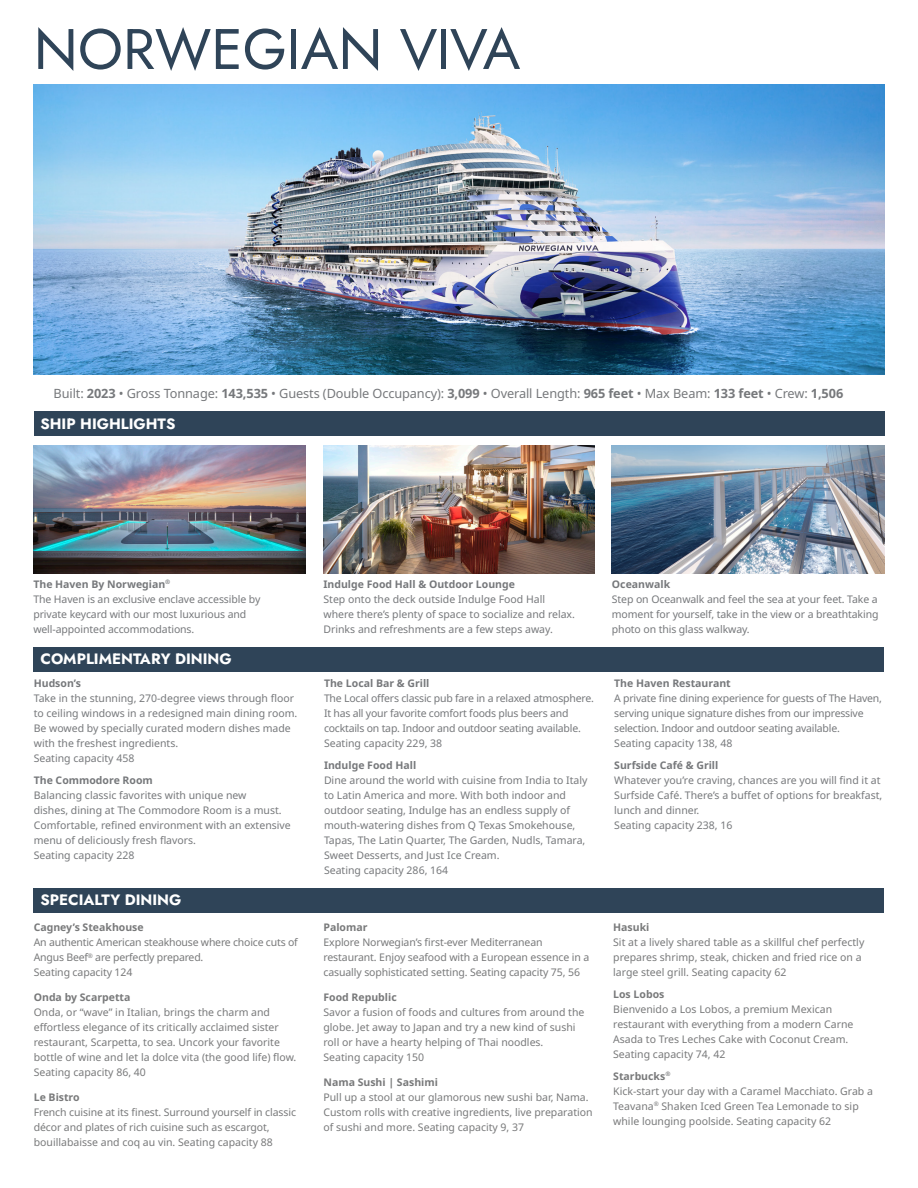
<style>
.page{position:relative;width:918px;height:1188px;background:#fff}
.page>*{position:absolute;margin:0;border:0;box-sizing:border-box;transform-origin:0 0}
.t1{font:57px "Jost";color:#2f4458}
.t2{font:700 15px "Jost";color:#fff}
.t3{font:12.75px "Noto Sans";letter-spacing:-.01em;color:#76787b}
.t4{font:10.5px/15px "Noto Sans";color:#78797a}
.t5{font:10.5px/15px "Noto Sans";color:#76787b}
.t6{font:10.5px/15px "Noto Sans";letter-spacing:-.02em;color:#76787b}
.t7{font:10.5px/15px "Noto Sans";letter-spacing:-.02em;color:#78797a}
.s1{font-weight:700}
</style>
<div class="page">
<img style="left:34px;top:84px;width:851px;height:291px">
<img style="left:33px;top:445px;width:273px;height:128px">
<img style="left:323px;top:445px;width:271px;height:128px">
<img style="left:612px;top:445px;width:273px;height:128px">
<div style="left:34px;top:412px;width:851px;height:24px;background:#2f4458"></div>
<div style="left:34px;top:647px;width:850px;height:24px;background:#2f4458"></div>
<div style="left:34px;top:888px;width:850px;height:24px;background:#2f4458"></div>
<p class="t1" style="left:34px;top:10px;width:488px">NORWEGIAN VIVA</p>
<p class="t3" style="left:54px;top:386px;width:791px">Built: <span class="s1">2023</span> • Gross Tonnage: <span class="s1">143,535</span> • Guests (Double Occupancy): <span class="s1">3,099</span> • Overall Length: <span class="s1">965 feet</span> • Max Beam: <span class="s1">133 feet</span> • Crew: <span class="s1">1,506</span></p>
<p class="t2" style="left:41px;top:414px;width:136px">SHIP HIGHLIGHTS</p>
<p class="t5" style="left:33px;top:576px;width:229px"><span class="s1">The Haven By Norwegian</span><sup>®<br></sup>The Haven is an exclusive enclave accessible by private keycard with our most luxurious and well-appointed accommodations.</p>
<p class="t5" style="left:612px;top:576px;width:268px"><span class="s1">Oceanwalk<br></span>Step on Oceanwalk and feel the sea at your feet. Take a moment for yourself, take in the view or a breathtaking photo on this glass walkway.</p>
<p class="t2" style="left:40px;top:649px;width:193px">COMPLIMENTARY DINING</p>
<p class="t5" style="left:323px;top:576px;width:253px"><span class="s1">Indulge Food Hall &amp; Outdoor Lounge<br></span>Step onto the deck outside Indulge Food Hall where there’s plenty of space to socialize and relax.<br>Drinks and refreshments are a few steps away.</p>
<p class="t5" style="left:34px;top:676px;width:265px"><span class="s1">Hudson’s<br></span>Take in the stunning, 270-degree views through floor to ceiling windows in a redesigned main dining room.<br>Be wowed by specially curated modern dishes made with the freshest ingredients.<br>Seating capacity 458</p>
<p class="t5" style="left:34px;top:772px;width:259px"><span class="s1">The Commodore Room<br></span>Balancing classic favorites with unique new<br>dishes, dining at The Commodore Room is a must.<br>Comfortable, refined environment with an extensive menu of deliciously fresh flavors.<br>Seating capacity 228</p>
<p class="t2" style="left:40px;top:890px;width:142px">SPECIALTY DINING</p>
<p class="t7" style="left:34px;top:920px;width:266px"><span class="s1">Cagney’s Steakhouse<br></span>An authentic American steakhouse where choice cuts of Angus Beef<sup>®</sup> are perfectly prepared.<br>Seating capacity 124</p>
<p class="t4" style="left:34px;top:990px;width:264px"><span class="s1">Onda by Scarpetta<br></span>Onda, or “wave” in Italian, brings the charm and effortless elegance of its critically acclaimed sister restaurant, Scarpetta, to sea. Uncork your favorite bottle of wine and let la dolce vita (the good life) flow.<br>Seating capacity 86, 40</p>
<p class="t4" style="left:34px;top:1090px;width:264px"><span class="s1">Le Bistro<br></span>French cuisine at its finest. Surround yourself in classic décor and plates of rich cuisine such as escargot, bouillabaisse and coq au vin. Seating capacity 88</p>
<p class="t6" style="left:324px;top:676px;width:271px"><span class="s1">The Local Bar &amp; Grill<br></span>The Local offers classic pub fare in a relaxed atmosphere.<br>It has all your favorite comfort foods plus beers and cocktails on tap. Indoor and outdoor seating available.<br>Seating capacity 229, 38</p>
<p class="t5" style="left:324px;top:757px;width:265px"><span class="s1">Indulge Food Hall<br></span>Dine around the world with cuisine from India to Italy to Latin America and more. With both indoor and outdoor seating, Indulge has an endless supply of mouth-watering dishes from Q Texas Smokehouse, Tapas, The Latin Quarter, The Garden, Nudls, Tamara, Sweet Desserts, and Just Ice Cream.<br>Seating capacity 286, 164</p>
<p class="t4" style="left:323px;top:920px;width:267px"><span class="s1">Palomar<br></span>Explore Norwegian’s first-ever Mediterranean restaurant. Enjoy seafood with a European essence in a casually sophisticated setting. Seating capacity 75, 56</p>
<p class="t4" style="left:323px;top:990px;width:262px"><span class="s1">Food Republic<br></span>Savor a fusion of foods and cultures from around the globe. Jet away to Japan and try a new kind of sushi roll or have a hearty helping of Thai noodles.<br>Seating capacity 150</p>
<p class="t4" style="left:323px;top:1075px;width:271px"><span class="s1">Nama Sushi | Sashimi<br></span>Pull up a stool at our glamorous new sushi bar, Nama.<br>Custom rolls with creative ingredients, live preparation of sushi and more. Seating capacity 9, 37</p>
<p class="t6" style="left:614px;top:676px;width:269px"><span class="s1">The Haven Restaurant<br></span>A private fine dining experience for guests of The Haven, serving unique signature dishes from our impressive selection. Indoor and outdoor seating available.<br>Seating capacity 138, 48</p>
<p class="t5" style="left:614px;top:757px;width:270px"><span class="s1">Surfside Café &amp; Grill<br></span>Whatever you’re craving, chances are you will find it at Surfside Café. There’s a buffet of options for breakfast, lunch and dinner.<br>Seating capacity 238, 16</p>
<p class="t4" style="left:613px;top:920px;width:253px"><span class="s1">Hasuki<br></span>Sit at a lively shared table as a skillful chef perfectly prepares shrimp, steak, chicken and fried rice on a large steel grill. Seating capacity 62</p>
<p class="t4" style="left:613px;top:987px;width:242px"><span class="s1">Los Lobos<br></span>Bienvenido a Los Lobos, a premium Mexican restaurant with everything from a modern Carne Asada to Tres Leches Cake with Coconut Cream.<br>Seating capacity 74, 42</p>
<p class="t4" style="left:613px;top:1069px;width:261px"><span class="s1">Starbucks</span><sup>®<br></sup>Kick-start your day with a Caramel Macchiato. Grab a Teavana<sup>®</sup> Shaken Iced Green Tea Lemonade to sip while lounging poolside. Seating capacity 62</p>
</div>
